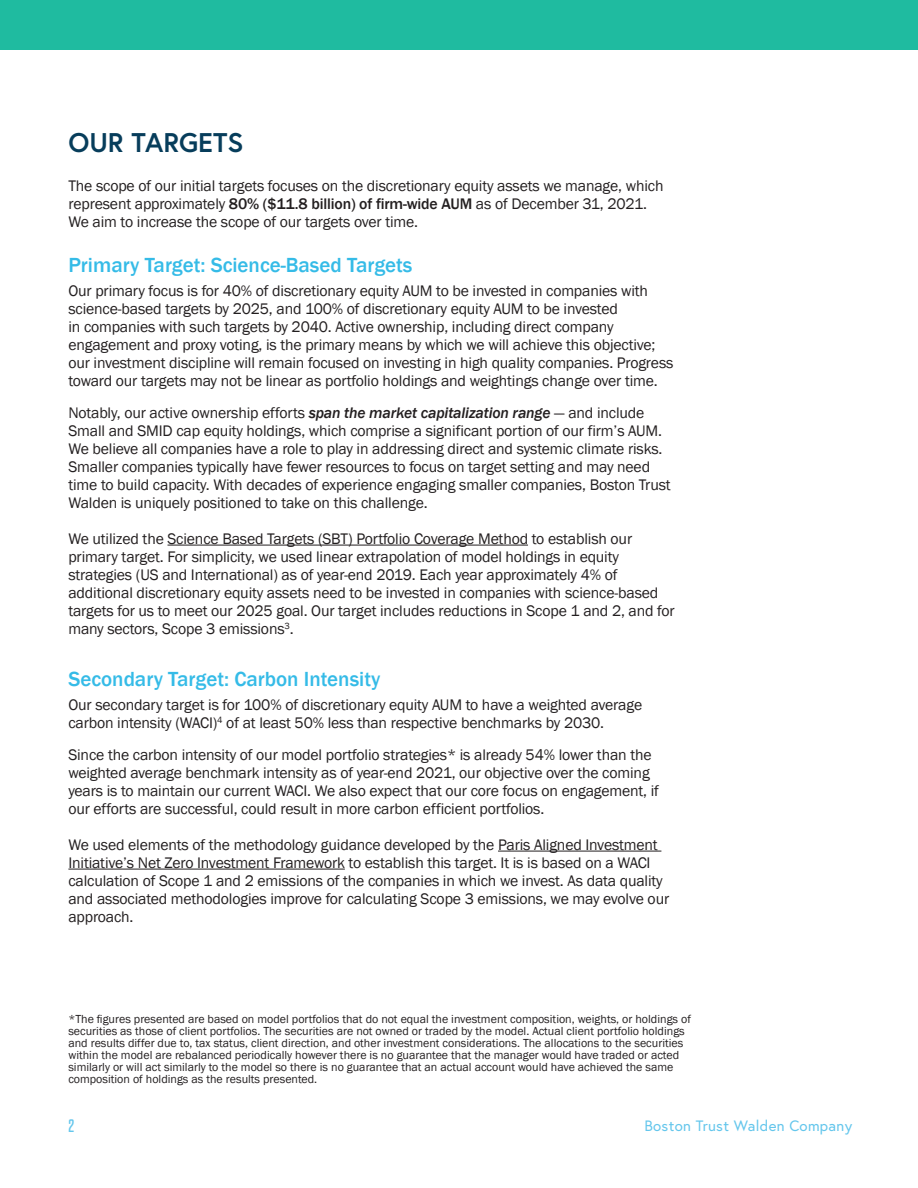
<style>
.page{position:relative;width:918px;height:1188px;background:#fff}
.page>*{position:absolute;margin:0;border:0;box-sizing:border-box;transform-origin:0 0}
.t1{font:700 27px "Europa";color:#073d5b}
.Section_Title{font:500 21px "Franklin Gothic";color:#35bbe7}
.t2{font:18px "Dharma Gothic E";color:#64c6ec}
.Section_Title-2{font:15.75px/18px "Franklin Gothic";letter-spacing:-.01em;color:#231f20}
.t3{font:15px "Europa";letter-spacing:.02em;color:#64c6ec}
.t4{font:12px/12px "Franklin Gothic";color:#231f20}
.s1{font-weight:500}
.s2{font-weight:500;font-style:italic}
</style>
<div class="page">
<hr style="left:168px;top:545px;width:360px;height:1px;background:#231f20">
<hr style="left:498px;top:851px;width:163px;height:1px;background:#231f20">
<hr style="left:68px;top:869px;width:277px;height:1px;background:#231f20">
<div style="left:0;top:0;width:918px;height:49px;background:#1fbba0"></div>
<p class="t1" style="left:68px;top:125px;width:177px">OUR TARGETS</p>
<p class="Section_Title-2" style="left:68px;top:177px;width:597px">The scope of our initial targets focuses on the discretionary equity assets we manage, which represent approximately <span class="s1">80% ($11.8 billion) of firm-wide AUM</span> as of December 31, 2021.<br>We aim to increase the scope of our targets over time.</p>
<p class="Section_Title" style="left:68px;top:252px;width:346px">Primary Target: Science-Based Targets</p>
<p class="Section_Title-2" style="left:68px;top:282px;width:607px">Our primary focus is for 40% of discretionary equity AUM to be invested in companies with science-based targets by 2025, and 100% of discretionary equity AUM to be invested<br>in companies with such targets by 2040. Active ownership, including direct company engagement and proxy voting, is the primary means by which we will achieve this objective; our investment discipline will remain focused on investing in high quality companies. Progress toward our targets may not be linear as portfolio holdings and weightings change over time.</p>
<p class="Section_Title-2" style="left:68px;top:404px;width:604px">Notably, our active ownership efforts <span class="s2">span the market capitalization range</span> — and include Small and SMID cap equity holdings, which comprise a significant portion of our firm’s AUM.<br>We believe all companies have a role to play in addressing direct and systemic climate risks.<br>Smaller companies typically have fewer resources to focus on target setting and may need time to build capacity. With decades of experience engaging smaller companies, Boston Trust Walden is uniquely positioned to take on this challenge.</p>
<p class="Section_Title-2" style="left:68px;top:530px;width:608px">We utilized the Science Based Targets (SBT) Portfolio Coverage Method to establish our primary target. For simplicity, we used linear extrapolation of model holdings in equity strategies (US and International) as of year-end 2019. Each year approximately 4% of additional discretionary equity assets need to be invested in companies with science-based targets for us to meet our 2025 goal. Our target includes reductions in Scope 1 and 2, and for many sectors, Scope 3 emissions<sup>3</sup>.</p>
<p class="Section_Title" style="left:68px;top:666px;width:313px">Secondary Target: Carbon Intensity</p>
<p class="Section_Title-2" style="left:68px;top:696px;width:575px">Our secondary target is for 100% of discretionary equity AUM to have a weighted average carbon intensity (WACI)<sup>4</sup> of at least 50% less than respective benchmarks by 2030.</p>
<p class="Section_Title-2" style="left:68px;top:746px;width:592px">Since the carbon intensity of our model portfolio strategies* is already 54% lower than the weighted average benchmark intensity as of year-end 2021, our objective over the coming years is to maintain our current WACI. We also expect that our core focus on engagement, if our efforts are successful, could result in more carbon efficient portfolios.</p>
<p class="Section_Title-2" style="left:68px;top:836px;width:602px">We used elements of the methodology guidance developed by the Paris Aligned Investment Initiative’s Net Zero Investment Framework to establish this target. It is is based on a WACI calculation of Scope 1 and 2 emissions of the companies in which we invest. As data quality and associated methodologies improve for calculating Scope 3 emissions, we may evolve our approach.</p>
<p class="t4" style="left:68px;top:1013px;width:624px">*The figures presented are based on model portfolios that do not equal the investment composition, weights, or holdings of securities as those of client portfolios. The securities are not owned or traded by the model. Actual client portfolio holdings and results differ due to, tax status, client direction, and other investment considerations. The allocations to the securities within the model are rebalanced periodically however there is no guarantee that the manager would have traded or acted similarly or will act similarly to the model so there is no guarantee that an actual account would have achieved the same composition of holdings as the results presented.</p>
<p class="t2" style="left:68px;top:1117px;width:7px">2</p>
<p class="t3" style="left:644px;top:1116px;width:209px">Boston Trust Walden Company</p>
</div>
